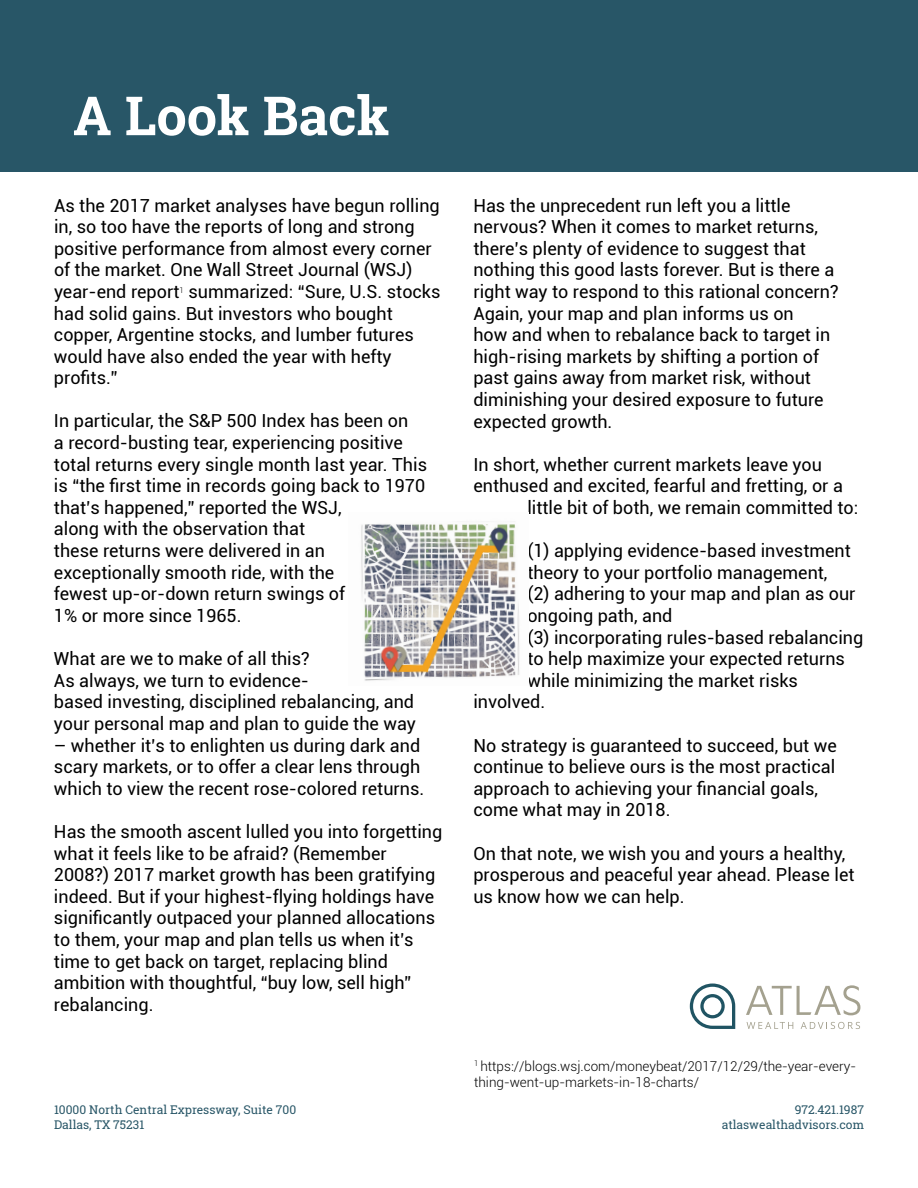
<style>
.page{position:relative;width:918px;height:1188px;background:#fff}
.page>*{position:absolute;margin:0;border:0;box-sizing:border-box;transform-origin:0 0}
.t1{font:700 54px "Roboto Slab";color:#fff}
.t2{font:18px/21.6px "Roboto";color:#000}
.t3{font:300 13.5px/16.2px "Roboto";color:#000}
.t4{font:12px/14.4px "Roboto Slab";color:#285667}
.t5{font:300 7.8px "Roboto";color:#000}
</style>
<div class="page">
<div style="left:0;top:0;width:918px;height:172px;background:#285667"></div>
<svg style="left:690px;top:984px;width:45px;height:45px"></svg>
<svg style="left:746px;top:985px;width:114px;height:30px"></svg>
<svg style="left:747px;top:1022px;width:46px;height:7px"></svg>
<svg style="left:801px;top:1022px;width:59px;height:7px"></svg>
<img style="left:361px;top:524px;width:159px;height:157px">
<h1 class="t1" style="left:73px;top:79px;width:318px">A Look Back</h1>
<p class="t2" style="left:54px;top:194px;width:387px">As the 2017 market analyses have begun rolling in, so too have the reports of long and strong positive performance from almost every corner of the market. One Wall Street Journal (WSJ) year-end report</p>
<p class="t2" style="left:54px;top:280px;width:388px;text-indent:134px">summarized: “Sure, U.S. stocks had solid gains. But investors who bought copper, Argentine stocks, and lumber futures would have also ended the year with hefty profits.”</p>
<p class="t2" style="left:54px;top:410px;width:375px">In particular, the S&amp;P 500 Index has been on<br>a record-busting tear, experiencing positive total returns every single month last year. This is “the first time in records going back to 1970 that’s happened,” reported the WSJ,<br>along with the observation that<br>these returns were delivered in an exceptionally smooth ride, with the<br>fewest up-or-down return swings of<br>1% or more since 1965.</p>
<p class="t2" style="left:54px;top:647px;width:363px">What are we to make of all this?<br>As always, we turn to evidence-<br>based investing, disciplined rebalancing, and your personal map and plan to guide the way</p>
<p class="t2" style="left:54px;top:734px;width:372px">– whether it’s to enlighten us during dark and scary markets, or to offer a clear lens through which to view the recent rose-colored returns.</p>
<p class="t2" style="left:54px;top:820px;width:390px">Has the smooth ascent lulled you into forgetting what it feels like to be afraid? (Remember 2008?) 2017 market growth has been gratifying indeed. But if your highest-flying holdings have significantly outpaced your planned allocations to them, your map and plan tells us when it’s time to get back on target, replacing blind ambition with thoughtful, “buy low, sell high” rebalancing.</p>
<p class="t5" style="left:180px;top:285px;width:6px">1</p>
<p class="t2" style="left:473px;top:194px;width:367px">Has the unprecedent run left you a little nervous? When it comes to market returns, there’s plenty of evidence to suggest that nothing this good lasts forever. But is there a right way to respond to this rational concern?<br>Again, your map and plan informs us on<br>how and when to rebalance back to target in high-rising markets by shifting a portion of past gains away from market risk, without diminishing your desired exposure to future expected growth.</p>
<p class="t2" style="left:473px;top:453px;width:350px">In short, whether current markets leave you</p>
<p class="t2" style="left:473px;top:474px;width:371px">enthused and excited, fearful and fretting, or a</p>
<p class="t2" style="left:527px;top:496px;width:332px">little bit of both, we remain committed to:</p>
<p class="t2" style="left:527px;top:539px;width:325px">(1) applying evidence-based investment</p>
<p class="t2" style="left:527px;top:561px;width:302px">theory to your portfolio management,</p>
<p class="t2" style="left:527px;top:582px;width:330px">(2) adhering to your map and plan as our</p>
<p class="t2" style="left:527px;top:604px;width:147px">ongoing path, and</p>
<p class="t2" style="left:527px;top:626px;width:337px">(3) incorporating rules-based rebalancing</p>
<p class="t2" style="left:527px;top:647px;width:319px">to help maximize your expected returns</p>
<p class="t2" style="left:527px;top:669px;width:272px">while minimizing the market risks</p>
<p class="t2" style="left:473px;top:690px;width:73px">involved.</p>
<p class="t2" style="left:473px;top:734px;width:365px">No strategy is guaranteed to succeed, but we continue to believe ours is the most practical approach to achieving your financial goals, come what may in 2018.</p>
<p class="t2" style="left:473px;top:842px;width:383px">On that note, we wish you and yours a healthy, prosperous and peaceful year ahead. Please let us know how we can help.</p>
<p class="t3" style="left:474px;top:1057px;width:384px"><sup>1</sup> https://blogs.wsj.com/moneybeat/2017/12/29/the-year-every&shy;thing-went-up-markets-in-18-charts/</p>
<p class="t4" style="left:54px;top:1102px;width:244px">10000 North Central Expressway, Suite 700<br>Dallas, TX 75231</p>
<p class="t4" style="left:722px;top:1102px;width:144px;text-align:right">972.421.1987 atlaswealthadvisors.com</p>
</div>
